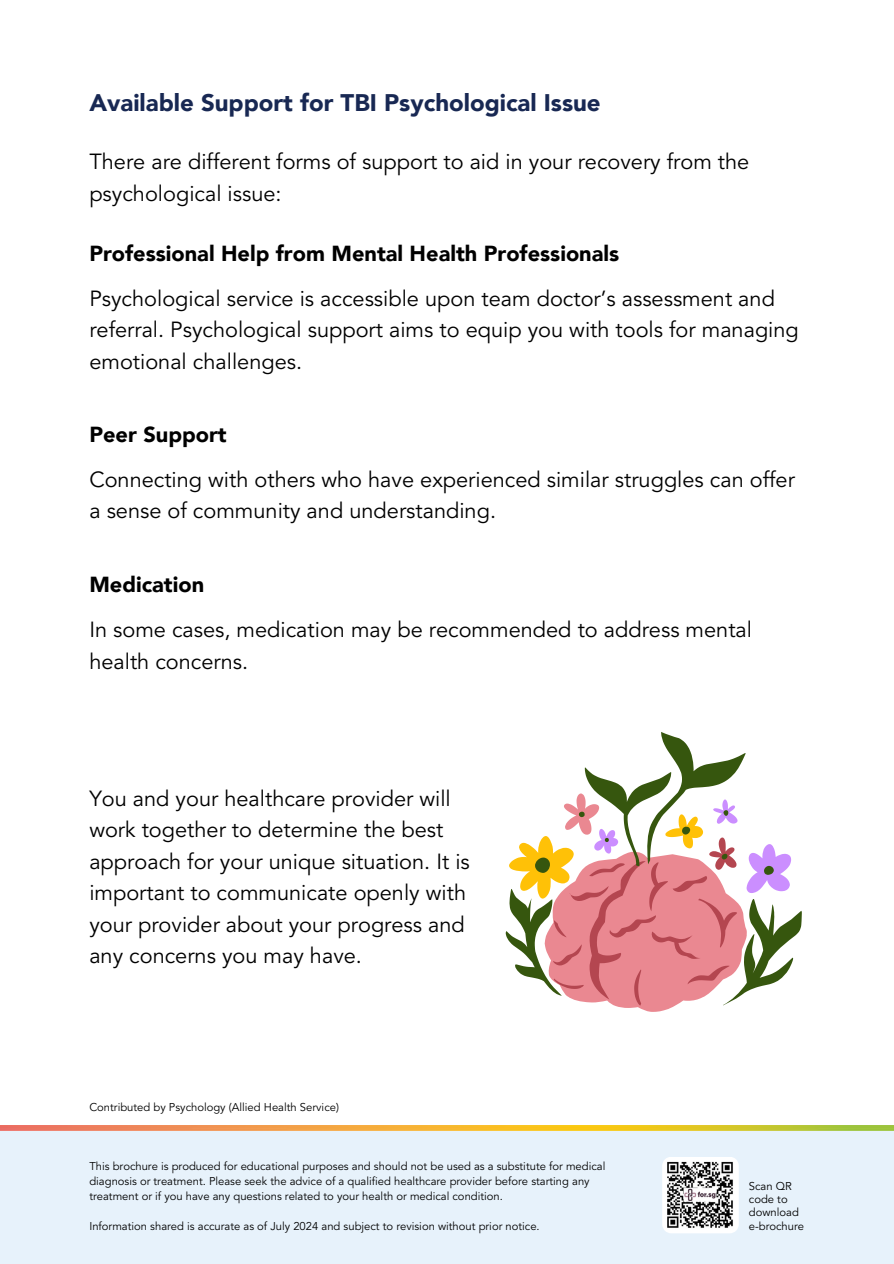
<style>
.page{position:relative;width:894px;height:1264px;background:#fff}
.page>*{position:absolute;margin:0;border:0;box-sizing:border-box;transform-origin:0 0}
.t1{font:900 24px "Avenir LT";color:#182853}
.t2{font:21.75px/31.5px "Avenir LT Std";color:#000}
.t3{font:900 21.75px "Avenir LT";color:#000}
.t4{font:11.25px/15px "Avenir LT Std";color:#000}
</style>
<div class="page">
<svg style="left:613px;top:1005px;width:111px;height:6px"></svg>
<svg style="left:505px;top:732px;width:296px;height:273px"></svg>
<div style="left:0;top:1129px;width:893px;height:134px;background:#e7f2fb"></div>
<svg style="left:662px;top:1157px;width:76px;height:76px"></svg>
<img style="left:666px;top:1161px;width:67px;height:67px">
<img style="left:1px;top:1125px;width:892px;height:5px">
<h2 class="t1" style="left:89px;top:88px;width:512px">Available Support for TBI Psychological Issue</h2>
<p class="t2" style="left:89px;top:148px;width:661px">There are different forms of support to aid in your recovery from the psychological issue:</p>
<p class="t3" style="left:89px;top:240px;width:531px">Professional Help from Mental Health Professionals</p>
<p class="t2" style="left:89px;top:285px;width:710px">Psychological service is accessible upon team doctor’s assessment and referral. Psychological support aims to equip you with tools for managing emotional challenges.</p>
<p class="t3" style="left:89px;top:421px;width:139px">Peer Support</p>
<p class="t2" style="left:89px;top:465px;width:707px">Connecting with others who have experienced similar struggles can offer a sense of community and understanding.</p>
<p class="t3" style="left:89px;top:571px;width:116px">Medication</p>
<p class="t2" style="left:89px;top:615px;width:664px">In some cases, medication may be recommended to address mental health concerns.</p>
<p class="t2" style="left:89px;top:784px;width:382px">You and your healthcare provider will work together to determine the best approach for your unique situation. It is important to communicate openly with your provider about your progress and any concerns you may have.</p>
<h1 class="t4" style="left:89px;top:1100px;width:251px">Contributed by Psychology (Allied Health Service)</h1>
<h2 class="t4" style="left:89px;top:1159px;width:517px">This brochure is produced for educational purposes and should not be used as a substitute for medical diagnosis or treatment. Please seek the advice of a qualified healthcare provider before starting any treatment or if you have any questions related to your health or medical condition.</h2>
<h1 class="t4" style="left:89px;top:1219px;width:452px">Information shared is accurate as of July 2024 and subject to revision without prior notice.</h1>
<h2 class="t4" style="left:748px;top:1179px;width:44px">Scan QR</h2>
<h1 class="t4" style="left:748px;top:1193px;width:52px;line-height:13.2px">code to download</h1>
<h2 class="t4" style="left:748px;top:1219px;width:57px">e-brochure</h2>
</div>
